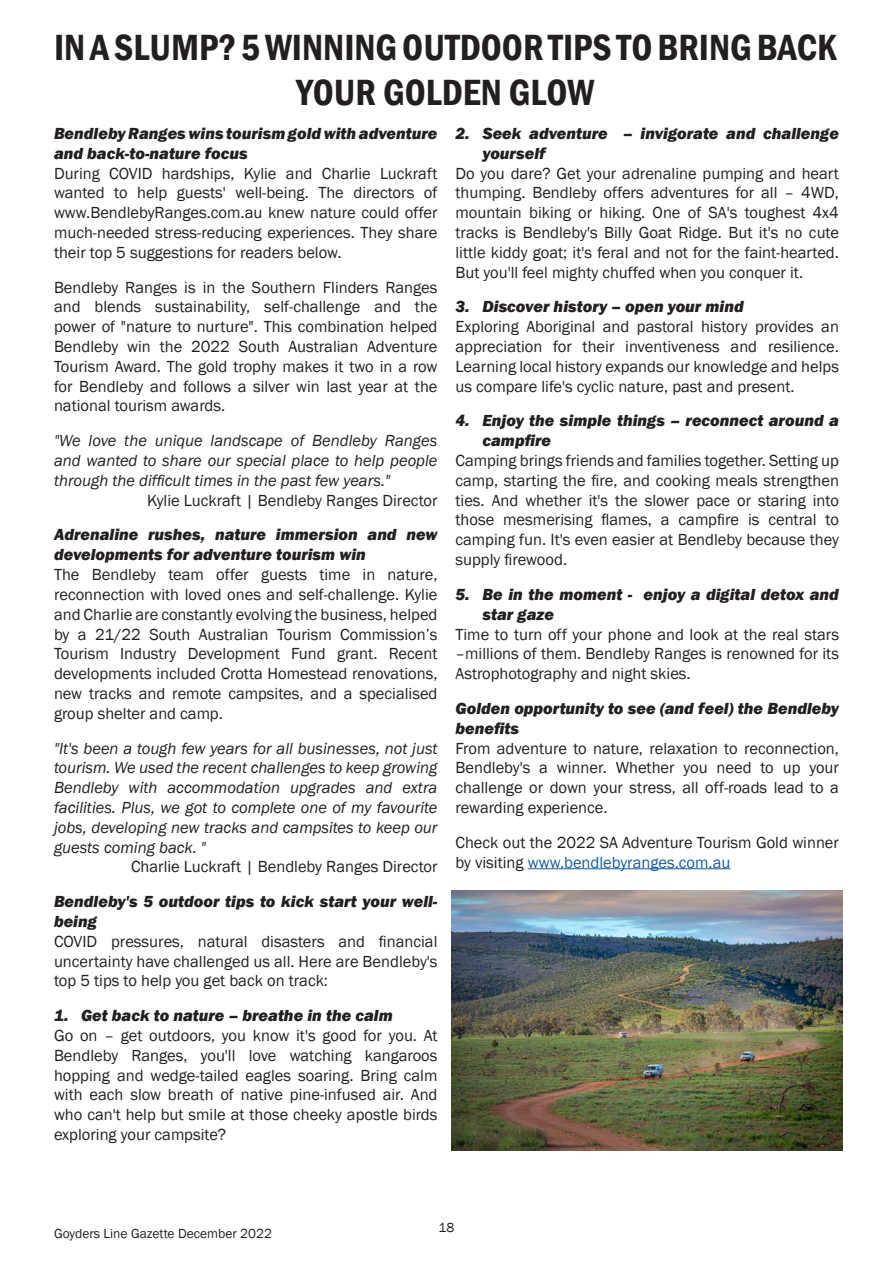
<style>
.page{position:relative;width:893px;height:1263px;background:#fff}
.page>*{position:absolute;margin:0;border:0;box-sizing:border-box;transform-origin:0 0}
.t1{font:600 condensed 37.5px/45px "Franklin Gothic";color:#231f20;text-align:center}
.t2{font:16.5px/19.8px "Franklin Gothic";color:#231f20;text-align:justify}
.t3{font:italic 800 16.5px/19.8px "Franklin Gothic";color:#231f20}
.t4{font:italic 16.5px/19.8px "Franklin Gothic";color:#231f20;text-align:justify}
.t5{font:13.5px "Franklin Gothic";color:#231f20}
.s1{color:#175d9e}
</style>
<div class="page">
<hr style="left:528px;top:868px;width:202px;height:1px;background:#175d9e">
<img style="left:452px;top:890px;width:390px;height:261px">
<p class="t1" style="left:54px;top:25px;width:784px">IN A SLUMP? 5 WINNING OUTDOOR TIPS TO BRING BACK<br>YOUR GOLDEN GLOW</p>
<p class="t3" style="left:54px;top:124px;width:385px">Bendleby Ranges wins tourism gold with adventure and back-to-nature focus</p>
<p class="t2" style="left:54px;top:164px;width:385px">During COVID hardships, Kylie and Charlie Luckraft wanted to help guests' well-being. The directors of www.BendlebyRanges.com.au knew nature could offer much-needed stress-reducing experiences. They share their top 5 suggestions for readers below.</p>
<p class="t2" style="left:54px;top:278px;width:385px">Bendleby Ranges is in the Southern Flinders Ranges and blends sustainability, self-challenge and the power of "nature to nurture". This combination helped Bendleby win the 2022 South Australian Adventure Tourism Award. The gold trophy makes it two in a row for Bendleby and follows a silver win last year at the national tourism awards.</p>
<p class="t4" style="left:54px;top:431px;width:385px">"We love the unique landscape of Bendleby Ranges and wanted to share our special place to help people through the difficult times in the past few years."</p>
<p class="t2" style="left:147px;top:491px;width:292px">Kylie Luckraft | Bendleby Ranges Director</p>
<p class="t3" style="left:54px;top:525px;width:385px">Adrenaline rushes, nature immersion and new developments for adventure tourism win</p>
<p class="t2" style="left:54px;top:565px;width:385px">The Bendleby team offer guests time in nature, reconnection with loved ones and self-challenge. Kylie and Charlie are constantly evolving the business, helped by a 21/22 South Australian Tourism Commission’s Tourism Industry Development Fund grant. Recent developments included Crotta Homestead renovations, new tracks and remote campsites, and a specialised group shelter and camp.</p>
<p class="t4" style="left:54px;top:738px;width:385px">"It's been a tough few years for all businesses, not just tourism. We used the recent challenges to keep growing Bendleby with accommodation upgrades and extra facilities. Plus, we got to complete one of my favourite jobs, developing new tracks and campsites to keep our guests coming back. "</p>
<p class="t2" style="left:131px;top:857px;width:308px">Charlie Luckraft | Bendleby Ranges Director</p>
<p class="t3" style="left:54px;top:892px;width:385px">Bendleby's 5 outdoor tips to kick start your well&shy;being</p>
<p class="t2" style="left:54px;top:932px;width:385px">COVID pressures, natural disasters and financial uncertainty have challenged us all. Here are Bendleby's top 5 tips to help you get back on track:</p>
<p class="t3" style="left:54px;top:1006px;width:340px">1. Get back to nature – breathe in the calm</p>
<p class="t2" style="left:54px;top:1026px;width:385px">Go on – get outdoors, you know it's good for you. At Bendleby Ranges, you'll love watching kangaroos hopping and wedge-tailed eagles soaring. Bring calm with each slow breath of native pine-infused air. And who can't help but smile at those cheeky apostle birds exploring your campsite?</p>
<p class="t3" style="left:482px;top:124px;width:358px;text-indent:-27px">2. Seek adventure – invigorate and challenge yourself</p>
<p class="t2" style="left:455px;top:164px;width:385px">Do you dare? Get your adrenaline pumping and heart thumping. Bendleby offers adventures for all – 4WD, mountain biking or hiking. One of SA's toughest 4x4 tracks is Bendleby's Billy Goat Ridge. But it's no cute little kiddy goat; it's feral and not for the faint-hearted.<br>But you'll feel mighty chuffed when you conquer it.</p>
<p class="t3" style="left:455px;top:297px;width:290px">3. Discover history – open your mind</p>
<p class="t2" style="left:455px;top:317px;width:385px">Exploring Aboriginal and pastoral history provides an appreciation for their inventiveness and resilience.<br>Learning local history expands our knowledge and helps us compare life's cyclic nature, past and present.</p>
<p class="t3" style="left:482px;top:411px;width:358px;text-indent:-27px">4. Enjoy the simple things – reconnect around a campfire</p>
<p class="t2" style="left:455px;top:451px;width:385px">Camping brings friends and families together. Setting up camp, starting the fire, and cooking meals strengthen ties. And whether it's the slower pace or staring into those mesmerising flames, a campfire is central to camping fun. It's even easier at Bendleby because they supply firewood.</p>
<p class="t3" style="left:482px;top:584px;width:358px;text-indent:-27px">5. Be in the moment - enjoy a digital detox and star gaze</p>
<p class="t2" style="left:455px;top:624px;width:385px">Time to turn off your phone and look at the real stars –millions of them. Bendleby Ranges is renowned for its Astrophotography and night skies.</p>
<p class="t3" style="left:455px;top:698px;width:385px">Golden opportunity to see (and feel) the Bendleby benefits</p>
<p class="t2" style="left:455px;top:738px;width:385px">From adventure to nature, relaxation to reconnection, Bendleby's a winner. Whether you need to up your challenge or down your stress, all off-roads lead to a rewarding experience.</p>
<p class="t2" style="left:455px;top:833px;width:385px">Check out the 2022 SA Adventure Tourism Gold winner by visiting <span class="s1">www.bendlebyranges.com.au</span></p>
<p class="t5" style="left:54px;top:1225px;width:219px">Goyders Line Gazette December 2022</p>
<p class="t5" style="left:439px;top:1219px;width:17px">18</p>
</div>
